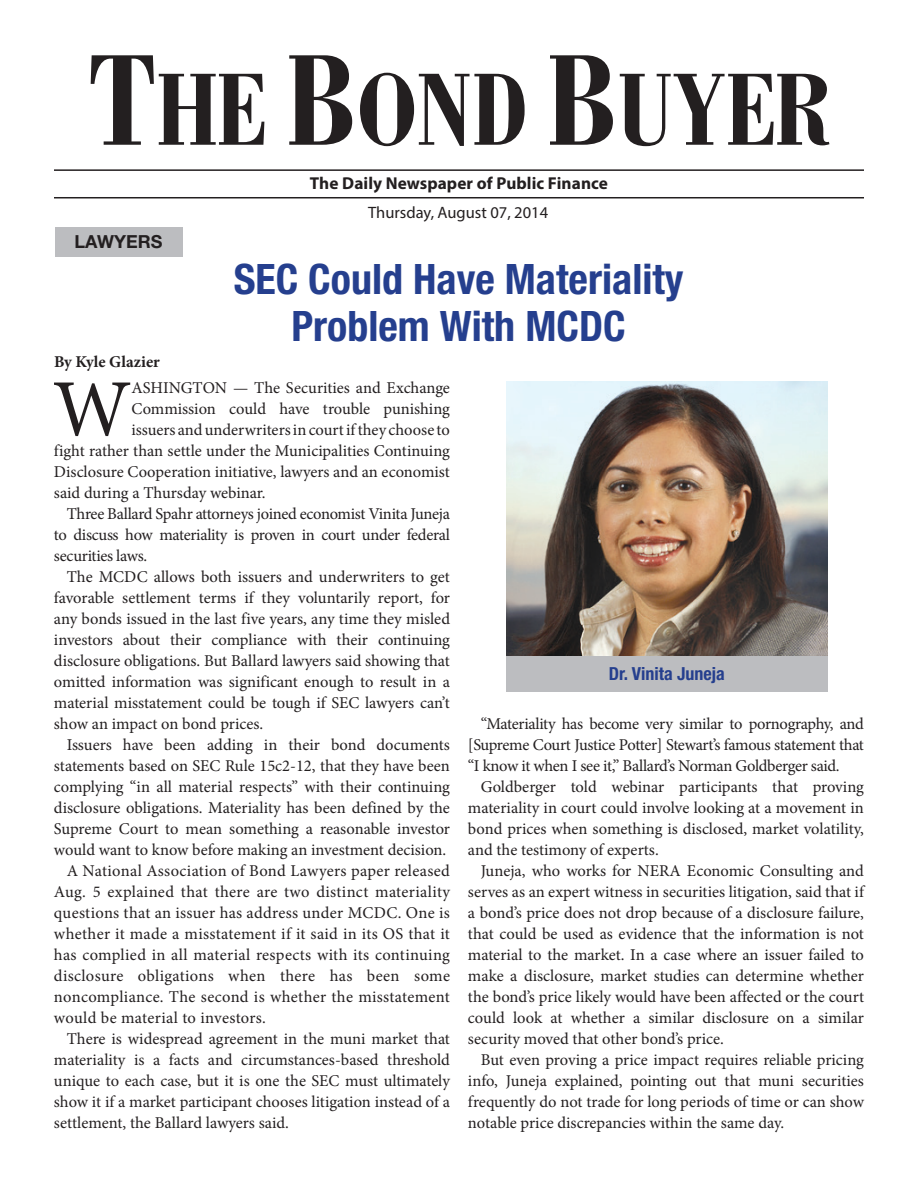
<style>
.page{position:relative;width:918px;height:1188px;background:#fff}
.page>*{position:absolute;margin:0;border:0;box-sizing:border-box;transform-origin:0 0}
.t1{font:700 condensed 109.5px "Bodoni Std";color:#231f20}
.t2{font:81.15px "Minion Pro";color:#231f20}
.t3{font:700 condensed 42px/47.4px "Helvetica Neue LT Std";color:#253f8e;text-align:center}
.t4{font:700 condensed 18px "Helvetica Neue LT Std";color:#253f8e}
.t5{font:700 18px "Helvetica Neue LT Std";color:#231f20}
.t6{font:700 17.25px "Myriad Pro";letter-spacing:.005em;color:#231f20}
.t7{font:16.5px/21px "Minion Pro";color:#231f20;text-align:justify}
.t8{font:16.5px "Minion Pro";letter-spacing:.02em;color:#231f20}
.t9{font:16.5px "Minion Pro";letter-spacing:-.02em;color:#231f20}
.t10{font:16.5px "Myriad Pro";color:#231f20}
.t11{font:700 16.5px "Minion Pro";color:#231f20}
.s1{font-size:138px}
</style>
<div class="page">
<hr style="left:54px;top:169px;width:810px;height:2px;background:#231f20">
<hr style="left:54px;top:197px;width:810px;height:1px;background:#231f20">
<div style="left:55px;top:227px;width:128px;height:30px;background:#bcbdc0"></div>
<img style="left:506px;top:381px;width:322px;height:275px">
<div style="left:506px;top:656px;width:322px;height:36px;background:#bcbdc0"></div>
<h1 class="t1" style="left:88px;top:50px;width:744px"><span class="s1">T</span>HE <span class="s1">B</span>OND <span class="s1">B</span>UYER</h1>
<p class="t6" style="left:310px;top:172px;width:300px">The Daily Newspaper of Public Finance</p>
<p class="t5" style="left:75px;top:231px;width:90px">LAWYERS</p>
<p class="t10" style="left:368px;top:202px;width:181px">Thursday, August 07, 2014</p>
<h3 class="t3" style="left:234px;top:254px;width:451px">SEC Could Have Materiality<br>Problem With MCDC</h3>
<p class="t11" style="left:54px;top:351px;width:107px">By Kyle Glazier</p>
<h2 class="t2" style="left:53px;top:355px;width:80px">W</h2>
<p class="t7" style="left:131px;top:378px;width:320px">ASHINGTON — The Securities and Exchange</p>
<p class="t7" style="left:131px;top:399px;width:320px">Commission could have trouble punishing</p>
<p class="t7" style="left:131px;top:420px;width:320px">issuers and underwriters in court if they choose to</p>
<p class="t7" style="left:54px;top:441px;width:398px">fight rather than settle under the Municipalities Continuing</p>
<p class="t7" style="left:54px;top:462px;width:397px">Disclosure Cooperation initiative, lawyers and an economist</p>
<p class="t7" style="left:54px;top:483px;width:213px">said during a Thursday webinar.</p>
<p class="t9" style="left:67px;top:503px;width:385px">Three Ballard Spahr attorneys joined economist Vinita Juneja</p>
<p class="t9" style="left:54px;top:524px;width:398px">to discuss how materiality is proven in court under federal</p>
<p class="t9" style="left:54px;top:545px;width:95px">securities laws.</p>
<p class="t7" style="left:67px;top:567px;width:385px">The MCDC allows both issuers and underwriters to get</p>
<p class="t7" style="left:54px;top:588px;width:398px">favorable settlement terms if they voluntarily report, for</p>
<p class="t7" style="left:54px;top:609px;width:398px">any bonds issued in the last five years, any time they misled</p>
<p class="t7" style="left:54px;top:630px;width:398px">investors about their compliance with their continuing</p>
<p class="t7" style="left:54px;top:651px;width:397px">disclosure obligations. But Ballard lawyers said showing that</p>
<p class="t7" style="left:54px;top:672px;width:398px">omitted information was significant enough to result in a</p>
<p class="t7" style="left:54px;top:693px;width:397px">material misstatement could be tough if SEC lawyers can’t</p>
<p class="t7" style="left:54px;top:714px;width:211px">show an impact on bond prices.</p>
<p class="t7" style="left:67px;top:735px;width:385px">Issuers have been adding in their bond documents</p>
<p class="t7" style="left:54px;top:756px;width:397px">statements based on SEC Rule 15c2-12, that they have been</p>
<p class="t7" style="left:54px;top:777px;width:398px">complying “in all material respects” with their continuing</p>
<p class="t7" style="left:54px;top:798px;width:397px">disclosure obligations. Materiality has been defined by the</p>
<p class="t7" style="left:54px;top:819px;width:398px">Supreme Court to mean something a reasonable investor</p>
<p class="t7" style="left:54px;top:840px;width:394px">would want to know before making an investment decision.</p>
<p class="t8" style="left:67px;top:860px;width:385px">A National Association of Bond Lawyers paper released</p>
<p class="t8" style="left:54px;top:881px;width:397px">Aug. 5 explained that there are two distinct materiality</p>
<p class="t7" style="left:54px;top:903px;width:397px">questions that an issuer has address under MCDC. One is</p>
<p class="t8" style="left:54px;top:923px;width:397px">whether it made a misstatement if it said in its OS that it</p>
<p class="t8" style="left:54px;top:944px;width:397px">has complied in all material respects with its continuing</p>
<p class="t8" style="left:54px;top:965px;width:398px">disclosure obligations when there has been some</p>
<p class="t7" style="left:54px;top:987px;width:398px">noncompliance. The second is whether the misstatement</p>
<p class="t7" style="left:54px;top:1008px;width:213px">would be material to investors.</p>
<p class="t7" style="left:67px;top:1029px;width:385px">There is widespread agreement in the muni market that</p>
<p class="t7" style="left:54px;top:1050px;width:397px">materiality is a facts and circumstances-based threshold</p>
<p class="t7" style="left:54px;top:1071px;width:397px">unique to each case, but it is one the SEC must ultimately</p>
<p class="t7" style="left:54px;top:1092px;width:398px">show it if a market participant chooses litigation instead of a</p>
<p class="t7" style="left:54px;top:1113px;width:236px">settlement, the Ballard lawyers said.</p>
<p class="t4" style="left:609px;top:663px;width:117px">Dr. Vinita Juneja</p>
<p class="t7" style="left:468px;top:713px;width:398px;text-indent:13px">“Materiality has become very similar to pornography, and [Supreme Court Justice Potter] Stewart’s famous statement that “I know it when I see it,” Ballard’s Norman Goldberger said.</p>
<p class="t7" style="left:468px;top:776px;width:398px;text-indent:13px">Goldberger told webinar participants that proving materiality in court could involve looking at a movement in bond prices when something is disclosed, market volatility, and the testimony of experts.</p>
<p class="t7" style="left:468px;top:860px;width:398px;text-indent:13px">Juneja, who works for NERA Economic Consulting and serves as an expert witness in securities litigation, said that if a bond’s price does not drop because of a disclosure failure, that could be used as evidence that the information is not material to the market. In a case where an issuer failed to make a disclosure, market studies can determine whether the bond’s price likely would have been affected or the court could look at whether a similar disclosure on a similar security moved that other bond’s price.</p>
<p class="t7" style="left:468px;top:1049px;width:398px;text-indent:13px">But even proving a price impact requires reliable pricing info, Juneja explained, pointing out that muni securities frequently do not trade for long periods of time or can show notable price discrepancies within the same day.</p>
</div>
